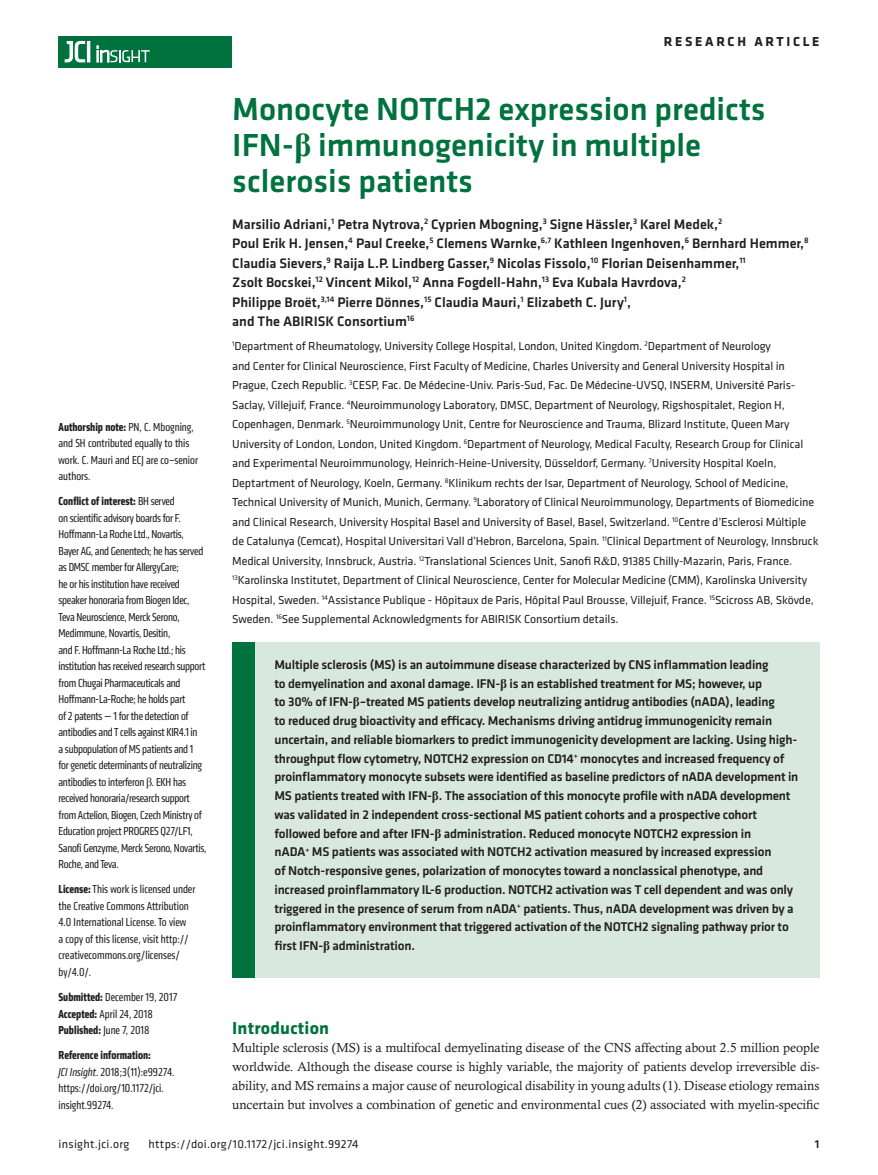
<style>
.page{position:relative;width:878px;height:1175px;background:#fff}
.page>*{position:absolute;margin:0;border:0;box-sizing:border-box;transform-origin:0 0}
.t1{font:500 33px/36px "Klavika Basic";color:#00723e}
.t2{font:700 18px "Klavika";letter-spacing:.01em;color:#00723e}
.t3{font:500 14.25px/19.5px "Klavika Basic";color:#231f20}
.t4{font:700 13.5px "Klavika Basic";letter-spacing:.2em;color:#231f20}
.t5{font:500 13.2px/18.8px "Klavika Basic";letter-spacing:-.015em;color:#231f20}
.t6{font:13.2px/18.8px "Calisto MT Std";letter-spacing:-.005em;color:#231f20;text-align:justify}
.t7{font:12px/19.5px "Klavika";letter-spacing:-.01em;color:#231f20}
.t8{font:condensed 12px/16.5px "Klavika";letter-spacing:-.02em;color:#231f20}
.t9{font:condensed 12px/16.5px "Klavika";color:#231f20}
.t10{font:12px "Klavika Basic";letter-spacing:.025em;color:#231f20}
.t11{font:500 12px "Klavika Basic";color:#231f20}
.s1{font-weight:700}
.s2{font-family:"Times New Roman";font-stretch:normal}
.s3{font-style:italic}
.s4{font-family:"Times New Roman";font-weight:700}
.s5{font-family:"Times New Roman"}
</style>
<div class="page">
<div style="left:59px;top:36px;width:173px;height:31px;background:#00723e"></div>
<hr style="left:87px;top:41px;width:3px;height:21px;background:#fff">
<svg style="left:64px;top:41px;width:21px;height:22px"></svg>
<svg style="left:97px;top:46px;width:53px;height:16px"></svg>
<div style="left:232px;top:642px;width:587px;height:335px;background:#d8e8df"></div>
<div style="left:232px;top:642px;width:22px;height:335px;background:#00723e"></div>
<p class="t9" style="left:59px;top:418px;width:141px"><span class="s1">Authorship note:</span> PN, C. Mbogning, and SH contributed equally to this work. C. Mauri and ECJ are co–senior authors.</p>
<p class="t8" style="left:59px;top:493px;width:149px"><span class="s1">Conflict of interest:</span> BH served<br>on scientific advisory boards for F.<br>Hoffmann-La Roche Ltd., Novartis, Bayer AG, and Genentech; he has served as DMSC member for AllergyCare;<br>he or his institution have received speaker honoraria from Biogen Idec, Teva Neuroscience, Merck Serono, Medimmune, Novartis, Desitin,<br>and F. Hoffmann-La Roche Ltd.; his institution has received research support from Chugai Pharmaceuticals and Hoffmann-La-Roche; he holds part<br>of 2 patents — 1 for the detection of antibodies and T cells against KIR4.1 in<br>a subpopulation of MS patients and 1 for genetic determinants of neutralizing antibodies to interferon <span class="s2">β</span>. EKH has received honoraria/research support from Actelion, Biogen, Czech Ministry of Education project PROGRES Q27/LF1, Sanofi Genzyme, Merck Serono, Novartis, Roche, and Teva.</p>
<p class="t9" style="left:59px;top:881px;width:138px"><span class="s1">License:</span> This work is licensed under the Creative Commons Attribution<br>4.0 International License. To view<br>a copy of this license, visit http:// creativecommons.org/licenses/ by/4.0/.</p>
<p class="t9" style="left:59px;top:988px;width:120px"><span class="s1">Submitted:</span> December 19, 2017<br><span class="s1">Accepted:</span> April 24, 2018<br><span class="s1">Published:</span> June 7, 2018</p>
<p class="t9" style="left:59px;top:1046px;width:117px"><span class="s1">Reference information:<br></span><span class="s3">JCI Insight</span>. 2018;3(11):e99274. https://doi.org/10.1172/jci. insight.99274.</p>
<p class="t4" style="left:663px;top:32px;width:157px">RESEARCH ARTICLE</p>
<h1 class="t1" style="left:232px;top:91px;width:535px">Monocyte NOTCH2 expression predicts<br>IFN-<span class="s4">β</span> immunogenicity in multiple sclerosis patients</h1>
<p class="t3" style="left:232px;top:214px;width:578px">Marsilio Adriani,<sup>1</sup> Petra Nytrova,<sup>2</sup> Cyprien Mbogning,<sup>3</sup> Signe Hässler,<sup>3</sup> Karel Medek,<sup>2<br></sup>Poul Erik H. Jensen,<sup>4</sup> Paul Creeke,<sup>5</sup> Clemens Warnke,<sup>6,7</sup> Kathleen Ingenhoven,<sup>6</sup> Bernhard Hemmer,<sup>8<br></sup>Claudia Sievers,<sup>9</sup> Raija L.P. Lindberg Gasser,<sup>9</sup> Nicolas Fissolo,<sup>10</sup> Florian Deisenhammer,<sup>11<br></sup>Zsolt Bocskei,<sup>12</sup> Vincent Mikol,<sup>12</sup> Anna Fogdell-Hahn,<sup>13</sup> Eva Kubala Havrdova,<sup>2<br></sup>Philippe Broët,<sup>3,14</sup> Pierre Dönnes,<sup>15</sup> Claudia Mauri,<sup>1</sup> Elizabeth C. Jury<sup>1</sup>,<br>and The ABIRISK Consortium<sup>16</sup></p>
<p class="t7" style="left:232px;top:336px;width:587px"><sup>1</sup>Department of Rheumatology, University College Hospital, London, United Kingdom. <sup>2</sup>Department of Neurology<br>and Center for Clinical Neuroscience, First Faculty of Medicine, Charles University and General University Hospital in Prague, Czech Republic. <sup>3</sup>CESP, Fac. De Médecine-Univ. Paris-Sud, Fac. De Médecine-UVSQ, INSERM, Université Paris-Saclay, Villejuif, France. <sup>4</sup>Neuroimmunology Laboratory, DMSC, Department of Neurology, Rigshospitalet, Region H, Copenhagen, Denmark. <sup>5</sup>Neuroimmunology Unit, Centre for Neuroscience and Trauma, Blizard Institute, Queen Mary University of London, London, United Kingdom. <sup>6</sup>Department of Neurology, Medical Faculty, Research Group for Clinical and Experimental Neuroimmunology, Heinrich-Heine-University, Düsseldorf, Germany. <sup>7</sup>University Hospital Koeln, Deptartment of Neurology, Koeln, Germany. <sup>8</sup>Klinikum rechts der Isar, Department of Neurology, School of Medicine, Technical University of Munich, Munich, Germany. <sup>9</sup>Laboratory of Clinical Neuroimmunology, Departments of Biomedicine and Clinical Research, University Hospital Basel and University of Basel, Basel, Switzerland. <sup>10</sup>Centre d’Esclerosi Múltiple de Catalunya (Cemcat), Hospital Universitari Vall d’Hebron, Barcelona, Spain. <sup>11</sup>Clinical Department of Neurology, Innsbruck Medical University, Innsbruck, Austria. <sup>12</sup>Translational Sciences Unit, Sanofi R<span class="s5">&amp;</span>D, 91385 Chilly-Mazarin, Paris, France.<br><sup>13</sup>Karolinska Institutet, Department of Clinical Neuroscience, Center for Molecular Medicine (CMM), Karolinska University Hospital, Sweden. <sup>14</sup>Assistance Publique - Hôpitaux de Paris, Hôpital Paul Brousse, Villejuif, France. <sup>15</sup>Scicross AB, Skövde, Sweden. <sup>16</sup>See Supplemental Acknowledgments for ABIRISK Consortium details.</p>
<p class="t5" style="left:274px;top:654px;width:525px">Multiple sclerosis (MS) is an autoimmune disease characterized by CNS inflammation leading<br>to demyelination and axonal damage. IFN-<span class="s4">β</span> is an established treatment for MS; however, up<br>to 30% of IFN-<span class="s4">β</span>–treated MS patients develop neutralizing antidrug antibodies (nADA), leading<br>to reduced drug bioactivity and efficacy. Mechanisms driving antidrug immunogenicity remain uncertain, and reliable biomarkers to predict immunogenicity development are lacking. Using high&shy;throughput flow cytometry, NOTCH2 expression on CD14<sup>+</sup> monocytes and increased frequency of proinflammatory monocyte subsets were identified as baseline predictors of nADA development in MS patients treated with IFN-<span class="s4">β</span>. The association of this monocyte profile with nADA development was validated in 2 independent cross-sectional MS patient cohorts and a prospective cohort followed before and after IFN-<span class="s4">β</span> administration. Reduced monocyte NOTCH2 expression in<br>nADA<sup>+</sup> MS patients was associated with NOTCH2 activation measured by increased expression<br>of Notch-responsive genes, polarization of monocytes toward a nonclassical phenotype, and increased proinflammatory IL-6 production. NOTCH2 activation was T cell dependent and was only triggered in the presence of serum from nADA<sup>+</sup> patients. Thus, nADA development was driven by a proinflammatory environment that triggered activation of the NOTCH2 signaling pathway prior to first IFN-<span class="s4">β</span> administration.</p>
<h2 class="t2" style="left:232px;top:1014px;width:98px">Introduction</h2>
<p class="t6" style="left:232px;top:1038px;width:588px">Multiple sclerosis (MS) is a multifocal demyelinating disease of the CNS affecting about 2.5 million people worldwide. Although the disease course is highly variable, the majority of patients develop irreversible dis&shy;ability, and MS remains a major cause of neurological disability in young adults (1). Disease etiology remains uncertain but involves a combination of genetic and environmental cues (2) associated with myelin-specific</p>
<p class="t10" style="left:58px;top:1135px;width:72px">insight.jci.org</p>
<p class="t10" style="left:148px;top:1135px;width:212px">https://doi.org/10.1172/jci.insight.99274</p>
<p class="t11" style="left:814px;top:1135px;width:6px">1</p>
</div>
